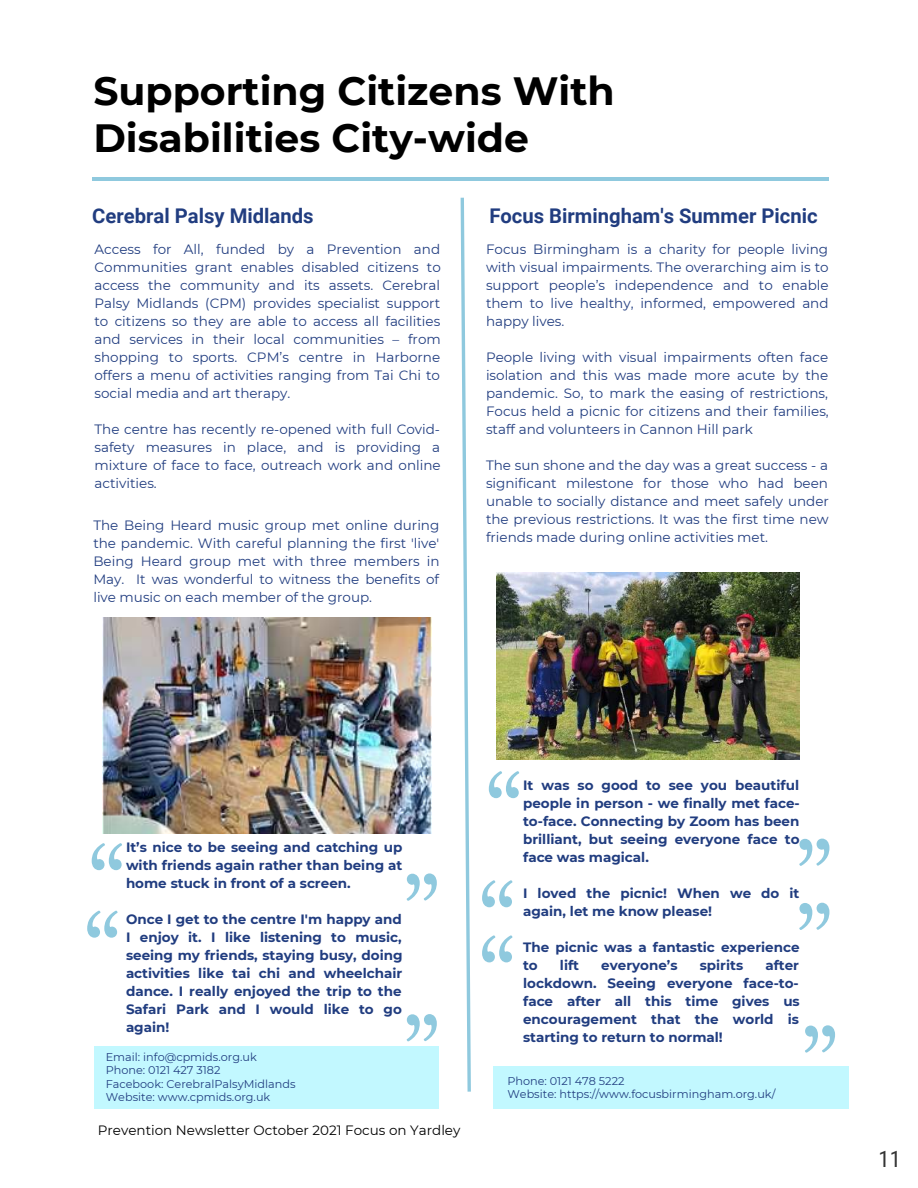
<style>
.page{position:relative;width:918px;height:1188px;background:#fff}
.page>*{position:absolute;margin:0;border:0;box-sizing:border-box;transform-origin:0 0}
.t1{font:700 39.3px/47.2px "Montserrat";color:#000}
.t2{font:22.5px "Roboto Condensed";color:#333}
.t3{font:700 20.25px "Roboto";color:#213d80}
.t4{font:13.5px/18px "Montserrat";color:#213d80;text-align:justify}
.t5{font:700 13.5px/18px "Montserrat";color:#213d80;text-align:justify}
.t6{font:13.5px "Montserrat";color:#000}
.t7{font:11.25px/13.5px "Montserrat";color:#213d80}
</style>
<div class="page">
<hr style="left:92px;top:178px;width:737px;height:3px;background:#8fc9de">
<svg style="left:461px;top:197px;width:10px;height:895px"></svg>
<div style="left:493px;top:1066px;width:355px;height:43px;background:#c2f8ff"></div>
<div style="left:95px;top:1046px;width:344px;height:63px;background:#c2f8ff"></div>
<svg style="left:92px;top:843px;width:30px;height:27px"></svg>
<img style="left:496px;top:573px;width:304px;height:186px">
<img style="left:102px;top:618px;width:330px;height:216px">
<svg style="left:489px;top:771px;width:30px;height:27px"></svg>
<svg style="left:407px;top:873px;width:30px;height:28px"></svg>
<svg style="left:87px;top:911px;width:31px;height:27px"></svg>
<svg style="left:799px;top:839px;width:31px;height:27px"></svg>
<svg style="left:407px;top:1014px;width:30px;height:27px"></svg>
<svg style="left:799px;top:903px;width:31px;height:27px"></svg>
<svg style="left:805px;top:1025px;width:30px;height:28px"></svg>
<svg style="left:482px;top:880px;width:30px;height:27px"></svg>
<svg style="left:482px;top:935px;width:30px;height:27px"></svg>
<h1 class="t1" style="left:93px;top:65px;width:523px">Supporting Citizens With<br>Disabilities City-wide</h1>
<h3 class="t3" style="left:92px;top:201px;width:223px">Cerebral Palsy Midlands</h3>
<p class="t4" style="left:94px;top:240px;width:348px">Access for All, funded by a Prevention and Communities grant enables disabled citizens to access the community and its assets. Cerebral Palsy Midlands (CPM) provides specialist support to citizens so they are able to access all facilities and services in their local communities – from shopping to sports. CPM’s centre in Harborne offers a menu of activities ranging from Tai Chi to social media and art therapy.</p>
<p class="t4" style="left:94px;top:420px;width:348px">The centre has recently re-opened with full Covid&shy;safety measures in place, and is providing a mixture of face to face, outreach work and online activities.</p>
<p class="t4" style="left:93px;top:516px;width:348px">The Being Heard music group met online during the pandemic. With careful planning the first 'live' Being Heard group met with three members in May. It was wonderful to witness the benefits of live music on each member of the group.</p>
<h3 class="t3" style="left:489px;top:201px;width:330px">Focus Birmingham's Summer Picnic</h3>
<p class="t4" style="left:486px;top:240px;width:344px">Focus Birmingham is a charity for people living with visual impairments. The overarching aim is to support people’s independence and to enable them to live healthy, informed, empowered and happy lives.</p>
<p class="t4" style="left:486px;top:348px;width:344px">People living with visual impairments often face isolation and this was made more acute by the pandemic. So, to mark the easing of restrictions, Focus held a picnic for citizens and their families, staff and volunteers in Cannon Hill park</p>
<p class="t4" style="left:486px;top:456px;width:344px">The sun shone and the day was a great success - a significant milestone for those who had been unable to socially distance and meet safely under the previous restrictions. It was the first time new friends made during online activities met.</p>
<p class="t5" style="left:126px;top:837px;width:278px">It’s nice to be seeing and catching up with friends again rather than being at home stuck in front of a screen.</p>
<p class="t5" style="left:126px;top:909px;width:278px">Once I get to the centre I'm happy and I enjoy it. I like listening to music, seeing my friends, staying busy, doing activities like tai chi and wheelchair dance. I really enjoyed the trip to the Safari Park and I would like to go again!</p>
<p class="t7" style="left:106px;top:1050px;width:191px">Email: info@cpmids.org.uk<br>Phone: 0121 427 3182<br>Facebook: CerebralPalsyMidlands<br>Website: www.cpmids.org.uk</p>
<p class="t6" style="left:98px;top:1121px;width:364px">Prevention Newsletter October 2021 Focus on Yardley</p>
<p class="t5" style="left:523px;top:775px;width:278px">It was so good to see you beautiful people in person - we finally met face&shy;to-face. Connecting by Zoom has been brilliant, but seeing everyone face to face was magical.</p>
<p class="t5" style="left:523px;top:883px;width:278px">I loved the picnic! When we do it again, let me know please!</p>
<p class="t5" style="left:523px;top:937px;width:278px">The picnic was a fantastic experience to</p>
<p class="t5" style="left:560px;top:955px;width:21px">lift</p>
<p class="t5" style="left:601px;top:955px;width:78px">everyone’s</p>
<p class="t5" style="left:700px;top:955px;width:45px">spirits</p>
<p class="t5" style="left:523px;top:955px;width:278px;text-indent:242px">after lockdown. Seeing everyone face-to&shy;face after all this time gives us encouragement that the world is starting to return to normal!</p>
<p class="t7" style="left:507px;top:1073px;width:270px">Phone: 0121 478 5222<br>Website: https://www.focusbirmingham.org.uk/</p>
<h2 class="t2" style="left:879px;top:1143px;width:24px">11</h2>
</div>
